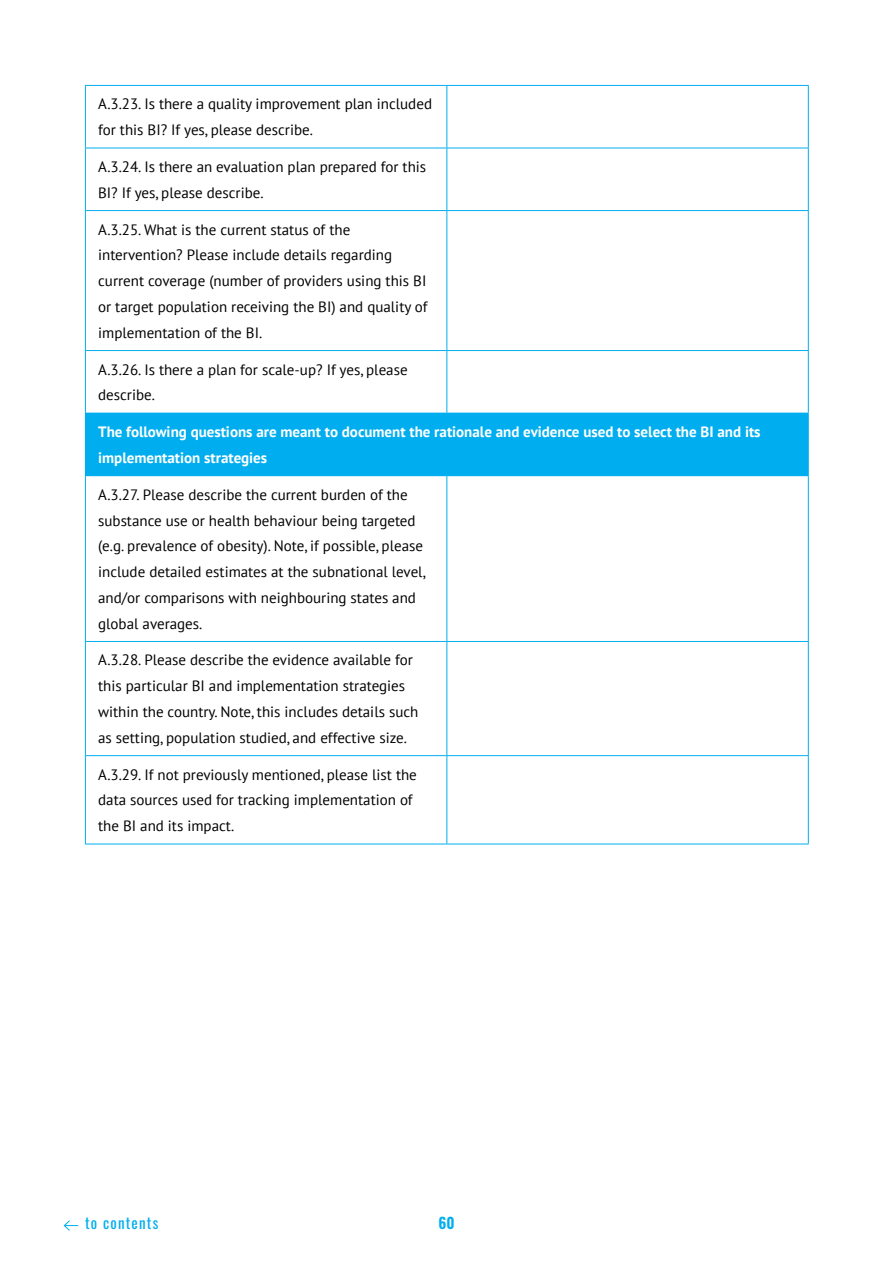
<style>
.page{position:relative;width:893px;height:1263px;background:#fff}
.page>*{position:absolute;margin:0;border:0;box-sizing:border-box;transform-origin:0 0}
.t1{font:15px/25.8px "PT Sans";color:#000}
.t2{font:700 15px/25.8px "PT Sans";color:#fff}
.t3{font:15px "Oswald";letter-spacing:.08em;color:#00aeef}
.t4{font:600 15px "Oswald";color:#00aeef}
</style>
<div class="page">
<svg style="left:63px;top:1220px;width:15px;height:11px"></svg>
<div style="left:85px;top:413px;width:723px;height:63px;background:#00aeef"></div>
<hr style="left:85px;top:85px;width:362px;height:1px;background:#00aeef">
<hr style="left:85px;top:86px;width:1px;height:62px;background:#00aeef">
<hr style="left:447px;top:85px;width:362px;height:1px;background:#00aeef">
<hr style="left:446px;top:86px;width:1px;height:62px;background:#00aeef">
<hr style="left:808px;top:86px;width:1px;height:62px;background:#00aeef">
<hr style="left:85px;top:148px;width:362px;height:1px;background:#00aeef">
<hr style="left:85px;top:148px;width:1px;height:62px;background:#00aeef">
<hr style="left:447px;top:148px;width:362px;height:1px;background:#00aeef">
<hr style="left:446px;top:148px;width:1px;height:62px;background:#00aeef">
<hr style="left:808px;top:148px;width:1px;height:62px;background:#00aeef">
<hr style="left:85px;top:210px;width:362px;height:1px;background:#00aeef">
<hr style="left:85px;top:211px;width:1px;height:139px;background:#00aeef">
<hr style="left:447px;top:210px;width:362px;height:1px;background:#00aeef">
<hr style="left:446px;top:211px;width:1px;height:139px;background:#00aeef">
<hr style="left:808px;top:211px;width:1px;height:139px;background:#00aeef">
<hr style="left:85px;top:350px;width:362px;height:1px;background:#00aeef">
<hr style="left:85px;top:351px;width:1px;height:62px;background:#00aeef">
<hr style="left:447px;top:350px;width:362px;height:1px;background:#00aeef">
<hr style="left:446px;top:351px;width:1px;height:62px;background:#00aeef">
<hr style="left:808px;top:351px;width:1px;height:62px;background:#00aeef">
<hr style="left:808px;top:413px;width:1px;height:62px;background:#00aeef">
<hr style="left:85px;top:476px;width:1px;height:165px;background:#00aeef">
<hr style="left:447px;top:475px;width:362px;height:1px;background:#00aeef">
<hr style="left:446px;top:476px;width:1px;height:165px;background:#00aeef">
<hr style="left:808px;top:476px;width:1px;height:165px;background:#00aeef">
<hr style="left:85px;top:641px;width:362px;height:1px;background:#00aeef">
<hr style="left:85px;top:642px;width:1px;height:113px;background:#00aeef">
<hr style="left:447px;top:641px;width:362px;height:1px;background:#00aeef">
<hr style="left:446px;top:642px;width:1px;height:113px;background:#00aeef">
<hr style="left:808px;top:642px;width:1px;height:113px;background:#00aeef">
<hr style="left:85px;top:755px;width:362px;height:1px;background:#00aeef">
<hr style="left:85px;top:756px;width:1px;height:88px;background:#00aeef">
<hr style="left:447px;top:755px;width:362px;height:1px;background:#00aeef">
<hr style="left:446px;top:756px;width:1px;height:88px;background:#00aeef">
<hr style="left:808px;top:756px;width:1px;height:88px;background:#00aeef">
<hr style="left:85px;top:844px;width:362px;height:1px;background:#00aeef">
<hr style="left:447px;top:844px;width:362px;height:1px;background:#00aeef">
<p class="t1" style="left:98px;top:91px;width:335px">A.3.23. Is there a quality improvement plan included for this BI? If yes, please describe.</p>
<p class="t1" style="left:98px;top:153px;width:330px">A.3.24. Is there an evaluation plan prepared for this<br>BI? If yes, please describe.</p>
<p class="t1" style="left:98px;top:216px;width:331px">A.3.25. What is the current status of the intervention? Please include details regarding current coverage (number of providers using this BI or target population receiving the BI) and quality of implementation of the BI.</p>
<p class="t1" style="left:98px;top:356px;width:311px">A.3.26. Is there a plan for scale-up? If yes, please describe.</p>
<p class="t2" style="left:98px;top:419px;width:664px">The following questions are meant to document the rationale and evidence used to select the BI and its implementation strategies</p>
<p class="t1" style="left:98px;top:481px;width:329px">A.3.27. Please describe the current burden of the substance use or health behaviour being targeted (e.g. prevalence of obesity). Note, if possible, please include detailed estimates at the subnational level, and/or comparisons with neighbouring states and global averages.</p>
<p class="t1" style="left:98px;top:647px;width:322px">A.3.28. Please describe the evidence available for this particular BI and implementation strategies within the country. Note, this includes details such as setting, population studied, and effective size.</p>
<p class="t1" style="left:98px;top:761px;width:320px">A.3.29. If not previously mentioned, please list the data sources used for tracking implementation of the BI and its impact.</p>
<p class="t3" style="left:85px;top:1210px;width:75px">to contents</p>
<p class="t4" style="left:438px;top:1210px;width:18px">60</p>
</div>
